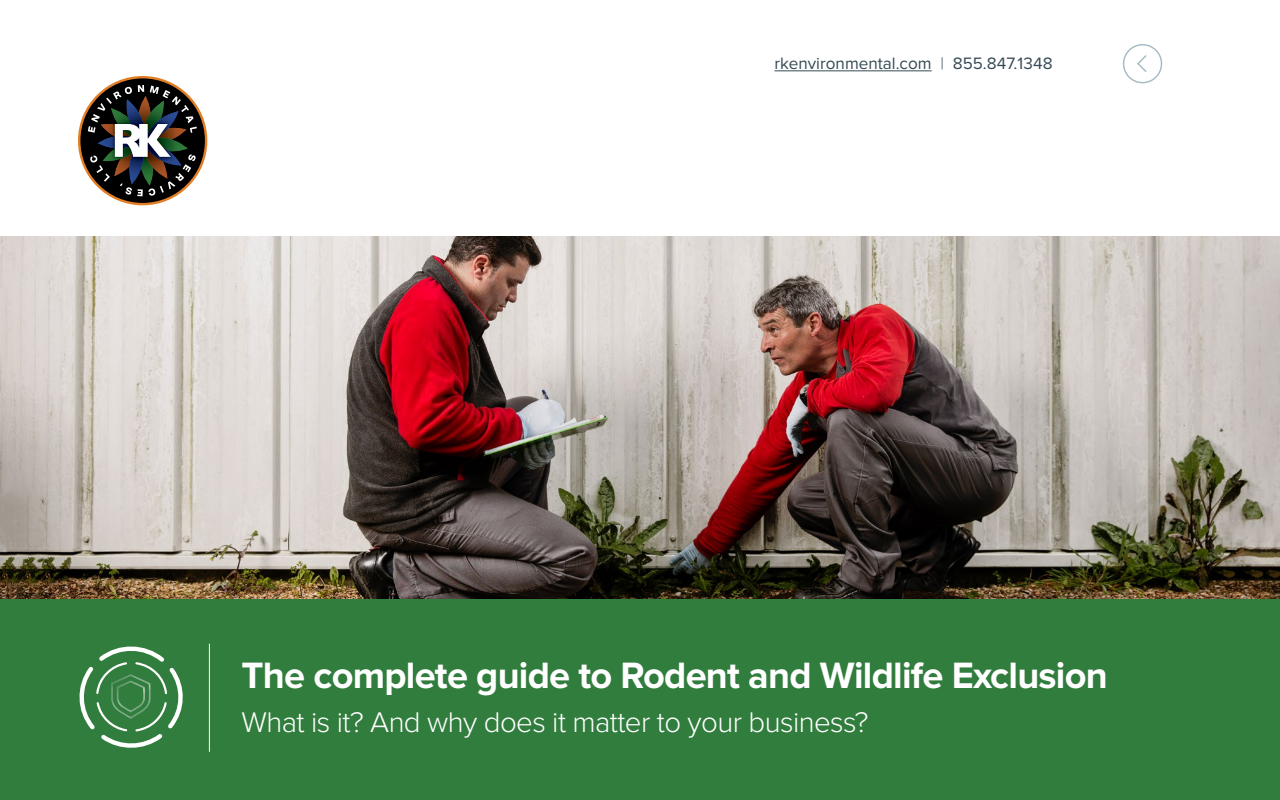
<style>
.page{position:relative;width:1280px;height:800px;background:#fff}
.page>*{position:absolute;margin:0;border:0;box-sizing:border-box;transform-origin:0 0}
.t1{font:700 38px "Proxima Nova";letter-spacing:-.02em;color:#fff}
.t2{font:300 29.5px "Proxima Nova";letter-spacing:-.02em;color:#fff}
.t3{font:17.1px "Proxima Nova";color:#354a55}
.s1{font-weight:300}
</style>
<div class="page">
<div style="left:0;top:236px;width:1280px;height:564px;background:#317d3d"></div>
<img style="left:0;top:236px;width:1280px;height:362px">
<hr style="left:775px;top:71px;width:157px;height:1px;background:#354a55">
<hr style="left:209px;top:644px;width:1px;height:108px;background:#fff">
<svg style="left:79px;top:646px;width:104px;height:102px"></svg>
<div style="left:108px;top:674px;width:46px;height:40px;background:#317d3d;opacity:.75"></div>
<div style="left:112px;top:676px;width:36px;height:35px;background:#fff;opacity:.27"></div>
<div style="left:115px;top:682px;width:34px;height:32px;background:#354a55;opacity:.2"></div>
<svg style="left:78px;top:76px;width:129px;height:129px"></svg>
<div style="left:80px;top:78px;width:125px;height:125px;background:#000;border-radius:50%"></div>
<svg style="left:88px;top:85px;width:109px;height:111px"></svg>
<div style="left:1123px;top:44px;width:39px;height:39px;background:#fff;border:1px solid #a7bbc5;border-radius:50%"></div>
<svg style="left:1137px;top:55px;width:10px;height:17px"></svg>
<p class="t3" style="left:775px;top:53px;width:280px">rkenvironmental.com <span class="s1">|</span> 855.847.1348</p>
<p class="t1" style="left:242px;top:654px;width:868px">The complete guide to Rodent and Wildlife Exclusion</p>
<p class="t2" style="left:242px;top:705px;width:628px">What is it? And why does it matter to your business?</p>
</div>
